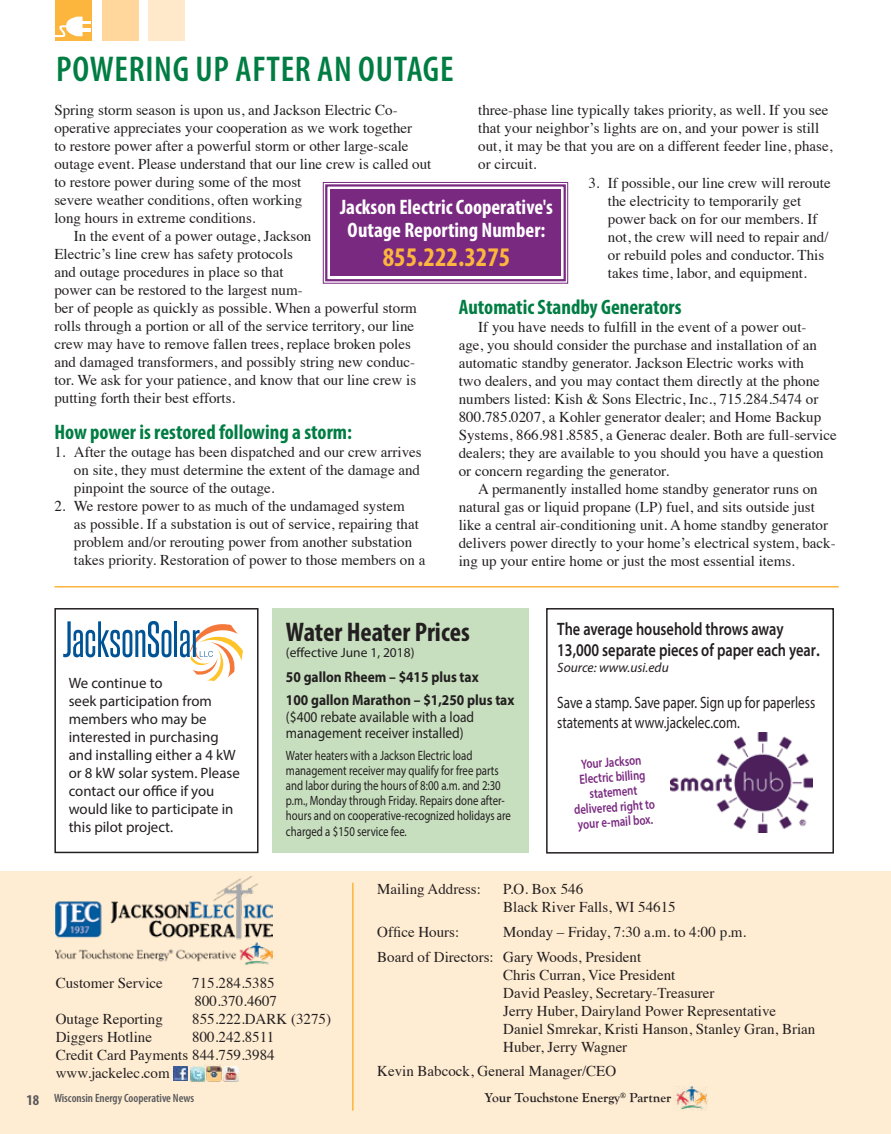
<style>
.page{position:relative;width:891px;height:1134px;background:#fff}
.page>*{position:absolute;margin:0;border:0;box-sizing:border-box;transform-origin:0 0}
.t1{font:600 condensed 36px "Myriad Pro";letter-spacing:.02em;color:#007d43}
.t2{font:700 condensed 27px "Myriad Pro";color:#231f20}
.t3{font:700 condensed 27px "Myriad Pro";color:#fcb53d}
.t4{font:700 condensed 21px "Myriad Pro";color:#007d43}
.t5{font:700 condensed 21px/22.5px "Myriad Pro";color:#fff;text-align:center}
.t6{font:600 18px/21.6px "Myriad Pro";color:#231f20;scale:.8 1}
.t7{font:16.5px/19.8px "Myriad Pro";color:#231f20;scale:.8 1}
.t8{font:15px/18px "Times";color:#231f20}
.t9{font:15px/18px "Myriad Pro";color:#231f20}
.t10{font:15px/16.5px "Myriad Pro";color:#231f20;scale:.9 1}
.t11{font:700 15px/23.2px "Myriad Pro";color:#231f20;scale:.9 1}
.t12{font:13.5px/15.3px "Myriad Pro";color:#231f20;scale:.8 1}
.t13{font:600 13.5px/15px "Myriad Pro";color:#7a2981;text-align:center;scale:.8 1}
.t14{font:700 13.5px "Goudy Old Style T";color:#231f20}
.t15{font:13.5px "Myriad Pro";color:#231f20}
.t16{font:italic 13.5px "Myriad Pro";color:#231f20}
.t17{font:600 condensed 12px "Myriad Pro";color:#58595b}
.s1{font-weight:700;font-size:15px}
</style>
<div class="page">
<div style="left:272px;top:608px;width:257px;height:245px;background:#c7dfbf"></div>
<div style="left:0;top:872px;width:891px;height:262px;background:#ffedd3"></div>
<div style="left:56px;top:0;width:36px;height:40px;background:#fcb53d"></div>
<div style="left:102px;top:0;width:37px;height:40px;background:#ffd79c"></div>
<div style="left:148px;top:0;width:37px;height:40px;background:#ffe9ca"></div>
<hr style="left:352px;top:883px;width:2px;height:228px;background:#fcb53d">
<svg style="left:55px;top:17px;width:35px;height:20px"></svg>
<img style="left:675px;top:1087px;width:33px;height:24px">
<img style="left:174px;top:1067px;width:14px;height:14px">
<img style="left:191px;top:1066px;width:14px;height:16px">
<img style="left:205px;top:1064px;width:17px;height:18px">
<img style="left:223px;top:1066px;width:15px;height:15px">
<img style="left:56px;top:876px;width:216px;height:89px">
<svg style="left:63px;top:621px;width:108px;height:36px"></svg>
<hr style="left:174px;top:621px;width:3px;height:36px;background:#005495">
<svg style="left:180px;top:624px;width:63px;height:57px"></svg>
<div style="left:54px;top:608px;width:205px;height:245px;border:2px solid #231f20"></div>
<div style="left:546px;top:608px;width:288px;height:246px;border:2px solid #231f20"></div>
<svg style="left:323px;top:182px;width:245px;height:102px;background:#863d8c"></svg>
<div style="left:325px;top:184px;width:241px;height:97px;border:2px solid #7a2981"></div>
<hr style="left:54px;top:586px;width:785px;height:2px;background:#fcb53d">
<img style="left:670px;top:733px;width:142px;height:99px">
<h1 class="t1" style="left:56px;top:47px;width:399px">POWERING UP AFTER AN OUTAGE</h1>
<p class="t8" style="left:54px;top:99px;width:345px">Spring storm season is upon us, and Jackson Electric Co-</p>
<p class="t8" style="left:54px;top:117px;width:359px">operative appreciates your cooperation as we work together</p>
<p class="t8" style="left:54px;top:135px;width:356px">to restore power after a powerful storm or other large-scale</p>
<p class="t8" style="left:54px;top:153px;width:379px">outage event. Please understand that our line crew is called out</p>
<p class="t8" style="left:54px;top:171px;width:249px">to restore power during some of the most</p>
<p class="t8" style="left:54px;top:189px;width:249px">severe weather conditions, often working</p>
<p class="t8" style="left:54px;top:207px;width:203px">long hours in extreme conditions.</p>
<p class="t8" style="left:74px;top:225px;width:239px">In the event of a power outage, Jackson</p>
<p class="t8" style="left:54px;top:243px;width:240px">Electric’s line crew has safety protocols</p>
<p class="t8" style="left:54px;top:261px;width:231px">and outage procedures in place so that</p>
<p class="t8" style="left:54px;top:279px;width:250px">power can be restored to the largest num-</p>
<p class="t8" style="left:54px;top:297px;width:364px">ber of people as quickly as possible. When a powerful storm</p>
<p class="t8" style="left:54px;top:315px;width:361px">rolls through a portion or all of the service territory, our line</p>
<p class="t8" style="left:54px;top:333px;width:358px">crew may have to remove fallen trees, replace broken poles</p>
<p class="t8" style="left:54px;top:351px;width:362px">and damaged transformers, and possibly string new conduc-</p>
<p class="t8" style="left:54px;top:369px;width:363px">tor. We ask for your patience, and know that our line crew is</p>
<p class="t8" style="left:54px;top:387px;width:182px">putting forth their best efforts.</p>
<h3 class="t4" style="left:54px;top:419px;width:299px">How power is restored following a storm:</h3>
<p class="t8" style="left:74px;top:441px;width:349px;text-align:justify;text-indent:-20px">1. After the outage has been dispatched and our crew arrives on site, they must determine the extent of the damage and pinpoint the source of the outage.</p>
<p class="t8" style="left:74px;top:495px;width:353px;text-indent:-20px">2. We restore power to as much of the undamaged system<br>as possible. If a substation is out of service, repairing that problem and/or rerouting power from another substation takes priority. Restoration of power to those members on a</p>
<p class="t8" style="left:478px;top:99px;width:356px">three-phase line typically takes priority, as well. If you see that your neighbor’s lights are on, and your power is still out, it may be that you are on a different feeder line, phase, or circuit.</p>
<p class="t8" style="left:608px;top:173px;width:224px;text-indent:-20px">3. If possible, our line crew will reroute the electricity to temporarily get power back on for our members. If not, the crew will need to repair and/ or rebuild poles and conductor. This takes time, labor, and equipment.</p>
<h3 class="t4" style="left:459px;top:294px;width:224px">Automatic Standby Generators</h3>
<p class="t8" style="left:459px;top:317px;width:380px;text-indent:20px">If you have needs to fulfill in the event of a power out-<br>age, you should consider the purchase and installation of an automatic standby generator. Jackson Electric works with<br>two dealers, and you may contact them directly at the phone numbers listed: Kish &amp; Sons Electric, Inc., 715.284.5474 or 800.785.0207, a Kohler generator dealer; and Home Backup Systems, 866.981.8585, a Generac dealer. Both are full-service dealers; they are available to you should you have a question or concern regarding the generator.</p>
<p class="t8" style="left:459px;top:479px;width:378px;text-indent:20px">A permanently installed home standby generator runs on natural gas or liquid propane (LP) fuel, and sits outside just like a central air-conditioning unit. A home standby generator delivers power directly to your home’s electrical system, back&shy;ing up your entire home or just the most essential items.</p>
<h3 class="t5" style="left:340px;top:195px;width:215px">Jackson Electric Cooperative's<br>Outage Reporting Number:</h3>
<h2 class="t3" style="left:383px;top:240px;width:129px">855.222.3275</h2>
<p class="t9" style="left:69px;top:674px;width:173px">We continue to<br>seek participation from members who may be interested in purchasing and installing either a 4 kW or 8 kW solar system. Please contact our office if you would like to participate in this pilot project.</p>
<h2 class="t2" style="left:286px;top:615px;width:185px">Water Heater Prices</h2>
<p class="t15" style="left:286px;top:645px;width:130px">(effective June 1, 2018)</p>
<p class="t11" style="left:286px;top:665px;width:255px">50 gallon Rheem – $415 plus tax<br>100 gallon Marathon – $1,250 plus tax</p>
<p class="t10" style="left:286px;top:708px;width:211px">($400 rebate available with a load management receiver installed)</p>
<p class="t12" style="left:286px;top:748px;width:283px">Water heaters with a Jackson Electric load management receiver may qualify for free parts and labor during the hours of 8:00 a.m. and 2:30 p.m., Monday through Friday. Repairs done after&shy;hours and on cooperative-recognized holidays are charged a $150 service fee.</p>
<p class="t6" style="left:557px;top:617px;width:330px">The average household throws away<br>13,000 separate pieces of paper each year.</p>
<p class="t16" style="left:557px;top:659px;width:113px">Source: www.usi.edu</p>
<p class="t7" style="left:557px;top:693px;width:324px">Save a stamp. Save paper. Sign up for paperless statements at www.jackelec.com.</p>
<p class="t13" style="left:570px;top:757px;width:103px;rotate:-4deg">Your Jackson<br>Electric billing statement delivered right to your e-mail box.</p>
<p class="t8" style="left:56px;top:973px;width:109px">Customer Service</p>
<p class="t8" style="left:192px;top:973px;width:86px">715.284.5385<br>800.370.4607</p>
<p class="t8" style="left:56px;top:1009px;width:109px">Outage Reporting</p>
<p class="t8" style="left:192px;top:1009px;width:140px">855.222.DARK (3275)</p>
<p class="t8" style="left:56px;top:1027px;width:98px">Diggers Hotline</p>
<p class="t8" style="left:56px;top:1027px;width:221px;text-align:justify;text-indent:137px">800.242.8511<br>Credit Card Payments 844.759.3984 www.jackelec.com</p>
<p class="t8" style="left:377px;top:879px;width:105px">Mailing Address:</p>
<p class="t8" style="left:503px;top:879px;width:174px">P.O. Box 546<br>Black River Falls, WI 54615</p>
<p class="t8" style="left:377px;top:921px;width:84px">Office Hours:</p>
<p class="t8" style="left:377px;top:918px;width:371px;line-height:24.8px;text-indent:126px">Monday – Friday, 7:30 a.m. to 4:00 p.m.<br>Board of Directors: Gary Woods, President</p>
<p class="t8" style="left:503px;top:964px;width:314px">Chris Curran, Vice President<br>David Peasley, Secretary-Treasurer<br>Jerry Huber, Dairyland Power Representative Daniel Smrekar, Kristi Hanson, Stanley Gran, Brian Huber, Jerry Wagner</p>
<p class="t8" style="left:377px;top:1061px;width:241px">Kevin Babcock, General Manager/CEO</p>
<p class="t17" style="left:27px;top:1091px;width:169px"><span class="s1">18</span> Wisconsin Energy Cooperative News</p>
<p class="t14" style="left:485px;top:1090px;width:188px">Your Touchstone Energy<sup>®</sup> Partner</p>
</div>
